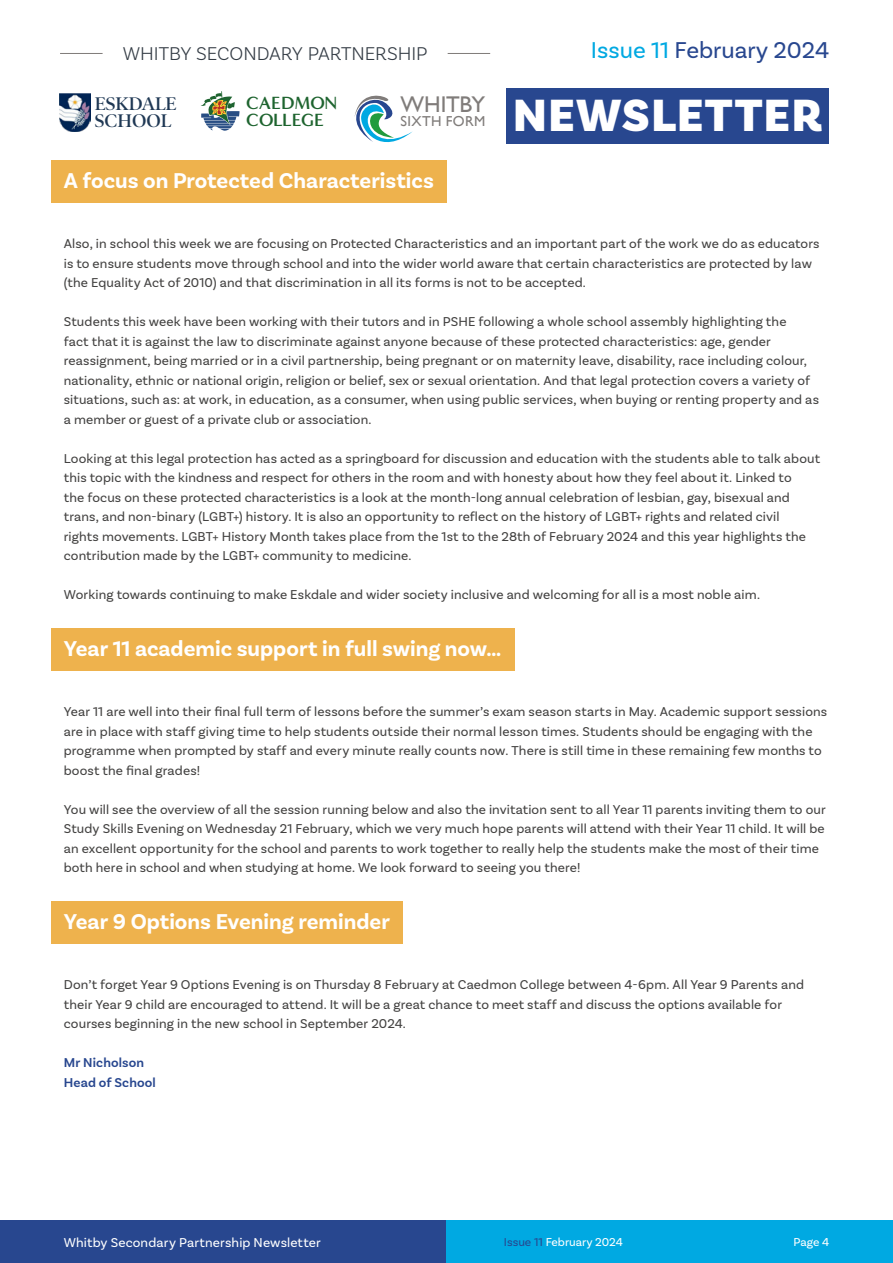
<style>
.page{position:relative;width:893px;height:1263px;background:#fff}
.page>*{position:absolute;margin:0;border:0;box-sizing:border-box;transform-origin:0 0}
.t1{font:900 47.4px "Basic Sans";letter-spacing:.03em;color:#fff}
.t2{font:24px "Basic Sans";color:#28478f}
.t3{font:22.8px "Gill Sans";letter-spacing:-.015em;color:#807c7a}
.Subheading_yellow{font:700 22.5px "Basic Sans";color:#fff}
.t4{font:300 19.5px "Basic Sans";letter-spacing:-.005em;color:#343c45}
.t5{font:600 18.45px/17.4px "Poynter OS Disp";color:#1f3854}
.t6{font:700 18.15px/17px "Minerva Modern";letter-spacing:-.005em;color:#1e642f}
.t7{font:14.4px "Gill Sans";letter-spacing:.025em;color:#807c7a}
.Body{font:13.5px/19.5px "Basic Sans";letter-spacing:.01em;color:#434241}
.t8{font:13.5px "Basic Sans";letter-spacing:.01em;color:#fff}
.Staff_Name{font:600 13.5px/19.5px "Basic Sans";letter-spacing:.01em;color:#28478f}
.t9{font:12px "Basic Sans";color:#fff}
.s1{color:#00a9e2}
.s2{color:#28478f}
</style>
<div class="page">
<svg style="left:201px;top:91px;width:39px;height:40px"></svg>
<svg style="left:354px;top:95px;width:59px;height:48px"></svg>
<img style="left:60px;top:93px;width:31px;height:39px">
<div style="left:507px;top:88px;width:322px;height:55px;background:#28478f"></div>
<hr style="left:60px;top:53px;width:43px;height:1px;background:#807c7a">
<hr style="left:448px;top:53px;width:42px;height:1px;background:#807c7a">
<div style="left:51px;top:160px;width:396px;height:42px;background:#eeb24d"></div>
<div style="left:51px;top:628px;width:463px;height:42px;background:#eeb24d"></div>
<div style="left:51px;top:901px;width:352px;height:42px;background:#eeb24d"></div>
<div style="left:0;top:1220px;width:446px;height:43px;background:#28478f"></div>
<div style="left:446px;top:1220px;width:447px;height:43px;background:#00a9e2"></div>
<h3 class="t4" style="left:123px;top:42px;width:306px">WHITBY SECONDARY PARTNERSHIP</h3>
<h2 class="t2" style="left:591px;top:36px;width:240px"><span class="s1">Issue 11</span> February 2024</h2>
<h3 class="t6" style="left:246px;top:95px;width:92px">CAEDMON<br>COLLEGE</h3>
<h3 class="t3" style="left:401px;top:91px;width:86px">WHITBY</h3>
<h3 class="t5" style="left:95px;top:95px;width:83px">ESKDALE<br>SCHOOL</h3>
<h1 class="t1" style="left:513px;top:87px;width:311px">NEWSLETTER</h1>
<p class="t7" style="left:401px;top:113px;width:86px">SIXTH FORM</p>
<p class="Subheading_yellow" style="left:64px;top:167px;width:372px">A focus on Protected Characteristics</p>
<p class="Body" style="left:64px;top:234px;width:757px">Also, in school this week we are focusing on Protected Characteristics and an important part of the work we do as educators is to ensure students move through school and into the wider world aware that certain characteristics are protected by law (the Equality Act of 2010) and that discrimination in all its forms is not to be accepted.</p>
<p class="Body" style="left:64px;top:312px;width:757px">Students this week have been working with their tutors and in PSHE following a whole school assembly highlighting the<br>fact that it is against the law to discriminate against anyone because of these protected characteristics: age, gender reassignment, being married or in a civil partnership, being pregnant or on maternity leave, disability, race including colour, nationality, ethnic or national origin, religion or belief, sex or sexual orientation. And that legal protection covers a variety of situations, such as: at work, in education, as a consumer, when using public services, when buying or renting property and as a member or guest of a private club or association.</p>
<p class="Body" style="left:64px;top:448px;width:758px">Looking at this legal protection has acted as a springboard for discussion and education with the students able to talk about this topic with the kindness and respect for others in the room and with honesty about how they feel about it. Linked to<br>the focus on these protected characteristics is a look at the month-long annual celebration of lesbian, gay, bisexual and trans, and non-binary (LGBT+) history. It is also an opportunity to reflect on the history of LGBT+ rights and related civil<br>rights movements. LGBT+ History Month takes place from the 1st to the 28th of February 2024 and this year highlights the contribution made by the LGBT+ community to medicine.</p>
<p class="Body" style="left:64px;top:585px;width:698px">Working towards continuing to make Eskdale and wider society inclusive and welcoming for all is a most noble aim.</p>
<p class="Subheading_yellow" style="left:64px;top:635px;width:439px">Year 11 academic support in full swing now…</p>
<p class="Body" style="left:64px;top:702px;width:765px">Year 11 are well into their final full term of lessons before the summer’s exam season starts in May. Academic support sessions are in place with staff giving time to help students outside their normal lesson times. Students should be engaging with the programme when prompted by staff and every minute really counts now. There is still time in these remaining few months to boost the final grades!</p>
<p class="Body" style="left:64px;top:799px;width:763px">You will see the overview of all the session running below and also the invitation sent to all Year 11 parents inviting them to our Study Skills Evening on Wednesday 21 February, which we very much hope parents will attend with their Year 11 child. It will be an excellent opportunity for the school and parents to work together to really help the students make the most of their time both here in school and when studying at home. We look forward to seeing you there!</p>
<p class="Subheading_yellow" style="left:64px;top:908px;width:328px">Year 9 Options Evening reminder</p>
<p class="Body" style="left:64px;top:975px;width:742px">Don’t forget Year 9 Options Evening is on Thursday 8 February at Caedmon College between 4-6pm. All Year 9 Parents and their Year 9 child are encouraged to attend. It will be a great chance to meet staff and discuss the options available for courses beginning in the new school in September 2024.</p>
<p class="Staff_Name" style="left:64px;top:1053px;width:94px">Mr Nicholson<br>Head of School</p>
<p class="t8" style="left:64px;top:1234px;width:259px">Whitby Secondary Partnership Newsletter</p>
<p class="t9" style="left:504px;top:1234px;width:121px"><span class="s2">Issue 11</span> February 2024</p>
<p class="t9" style="left:793px;top:1234px;width:37px">Page 4</p>
</div>
